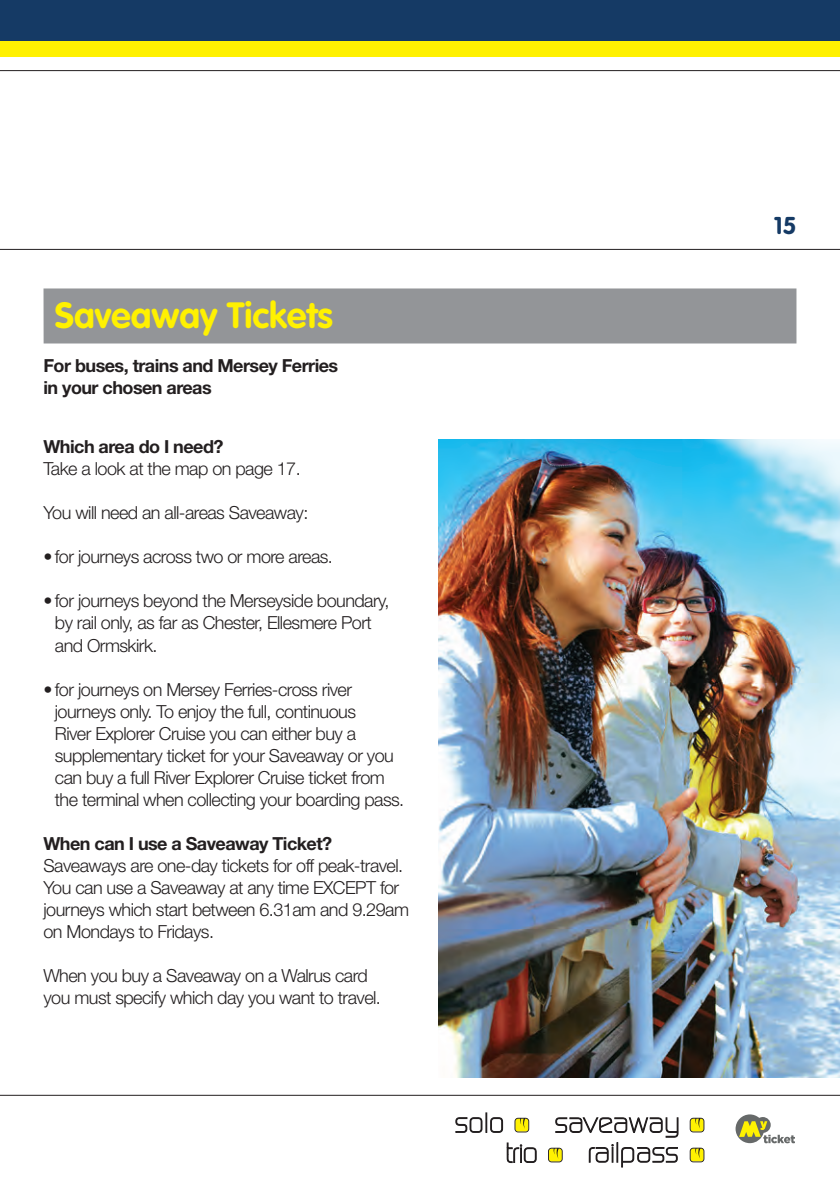
<style>
.page{position:relative;width:840px;height:1191px;background:#fff}
.page>*{position:absolute;margin:0;border:0;box-sizing:border-box;transform-origin:0 0}
.t1{font:700 36px "VAG Rounded";color:#fff101}
.t2{font:700 24px "VAG Rounded";color:#153a65}
.t3{font:300 18px/22px "Helvetica Neue LT";letter-spacing:-.03em;color:#231f20}
.t4{font:700 18px "Helvetica Neue LT";letter-spacing:-.03em;color:#231f20}
</style>
<div class="page">
<div style="left:0;top:0;width:839px;height:42px;background:#153a65"></div>
<div style="left:0;top:42px;width:839px;height:15px;background:#fff101"></div>
<hr style="left:0;top:70px;width:839px;height:1px;background:#231f20">
<hr style="left:0;top:249px;width:839px;height:1px;background:#231f20">
<hr style="left:0;top:1095px;width:839px;height:1px;background:#231f20">
<div style="left:43px;top:288px;width:753px;height:55px;background:#939598"></div>
<img style="left:438px;top:439px;width:401px;height:638px">
<svg style="left:735px;top:1114px;width:59px;height:29px"></svg>
<svg style="left:455px;top:1112px;width:47px;height:20px"></svg>
<svg style="left:514px;top:1117px;width:15px;height:15px"></svg>
<svg style="left:506px;top:1142px;width:30px;height:21px"></svg>
<svg style="left:689px;top:1117px;width:15px;height:15px"></svg>
<svg style="left:548px;top:1117px;width:130px;height:50px"></svg>
<svg style="left:689px;top:1147px;width:15px;height:15px"></svg>
<p class="t1" style="left:55px;top:294px;width:279px">Saveaway Tickets</p>
<p class="t4" style="left:43px;top:354px;width:296px">For buses, trains and Mersey Ferries</p>
<p class="t4" style="left:43px;top:376px;width:170px">in your chosen areas</p>
<p class="t4" style="left:43px;top:436px;width:181px">Which area do I need?</p>
<p class="t3" style="left:43px;top:457px;width:258px">Take a look at the map on page 17.</p>
<p class="t3" style="left:43px;top:501px;width:266px">You will need an all-areas Saveaway:</p>
<p class="t3" style="left:43px;top:545px;width:291px">• for journeys across two or more areas.</p>
<p class="t3" style="left:55px;top:589px;width:336px;text-indent:-11px">• for journeys beyond the Merseyside boundary, by rail only, as far as Chester, Ellesmere Port and Ormskirk.</p>
<p class="t3" style="left:55px;top:677px;width:351px;text-indent:-11px">• for journeys on Mersey Ferries-cross river journeys only. To enjoy the full, continuous<br>River Explorer Cruise you can either buy a supplementary ticket for your Saveaway or you can buy a full River Explorer Cruise ticket from the terminal when collecting your boarding pass.</p>
<p class="t4" style="left:43px;top:832px;width:290px">When can I use a Saveaway Ticket?</p>
<p class="t3" style="left:43px;top:853px;width:367px">Saveaways are one-day tickets for off peak-travel.<br>You can use a Saveaway at any time EXCEPT for journeys which start between 6.31am and 9.29am on Mondays to Fridays.</p>
<p class="t3" style="left:43px;top:963px;width:339px">When you buy a Saveaway on a Walrus card you must specify which day you want to travel.</p>
<p class="t2" style="left:773px;top:211px;width:24px">15</p>
</div>
